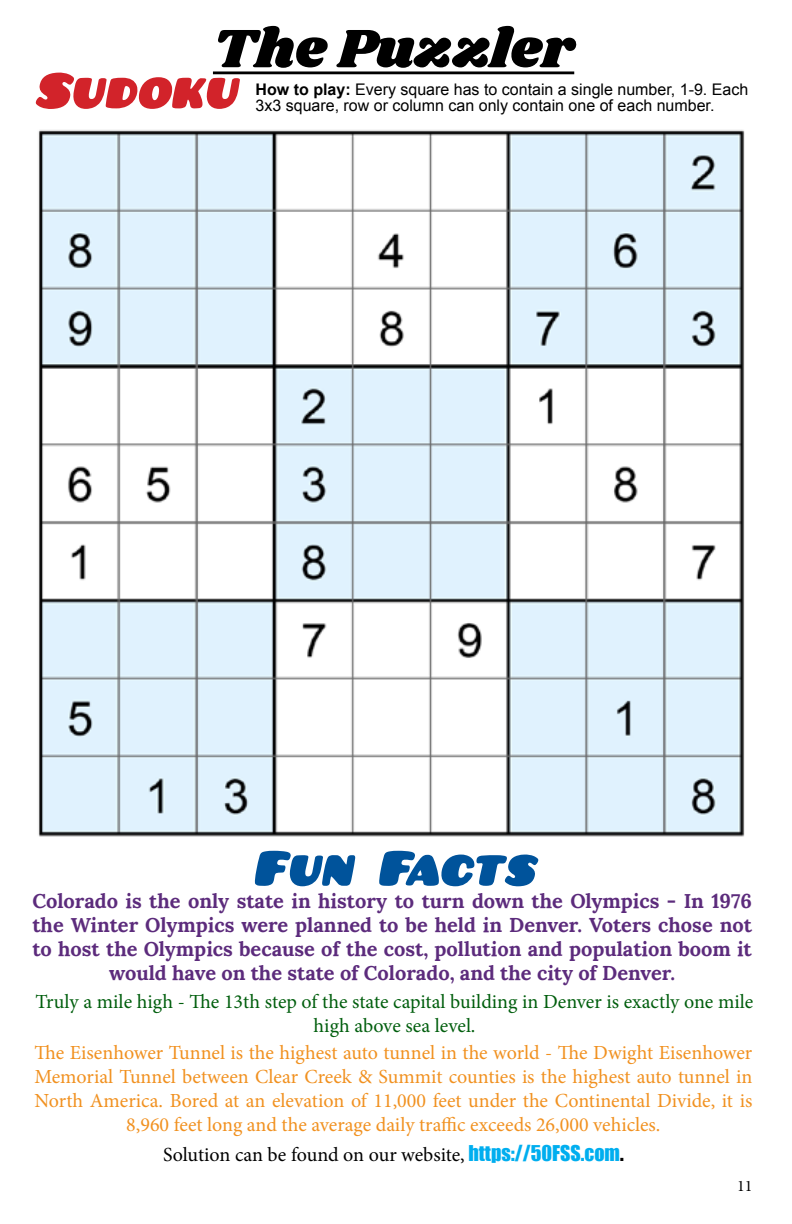
<style>
.page{position:relative;width:792px;height:1224px;background:#fff}
.page>*{position:absolute;margin:0;border:0;box-sizing:border-box;transform-origin:0 0}
.t1{font:56px "Shrikhand";color:#000}
.t2{font:italic 54px "Pusab";color:#00539b}
.t3{font:italic 54px "Pusab";color:#d2232a}
.t4{font:20px/24px "Minion Pro";color:#f19120;text-align:center}
.t5{font:700 20px/24px "Lora";color:#5c2b7c;text-align:center}
.t6{font:20px/24px "Minion Pro";color:#005e0d;text-align:center}
.t7{font:20px "Minion Pro";letter-spacing:-.005em;color:#000}
.t8{font:16px/16px "Arial";color:#000}
.t9{font:16px "Minion Pro";color:#000}
.s1{font-weight:700}
.s2{font-family:"Impact";color:#00aeef}
.s3{font-family:"Impact"}
</style>
<div class="page">
<hr style="left:213px;top:71px;width:361px;height:3px;background:#000">
<img style="left:38px;top:130px;width:707px;height:707px">
<h1 class="t1" style="left:213px;top:10px;width:363px">The Puzzler</h1>
<h2 class="t3" style="left:34px;top:61px;width:215px">Sudoku</h2>
<p class="t8" style="left:256px;top:82px;width:494px"><span class="s1">How to play:</span> Every square has to contain a single number, 1-9. Each<br>3x3 square, row or column can only contain one of each number.</p>
<h2 class="t2" style="left:252px;top:838px;width:295px">Fun Facts</h2>
<p class="t5" style="left:32px;top:887px;width:721px">Colorado is the only state in history to turn down the Olympics - In 1976 the Winter Olympics were planned to be held in Denver. Voters chose not to host the Olympics because of the cost, pollution and population boom it would have on the state of Colorado, and the city of Denver.</p>
<p class="t6" style="left:36px;top:989px;width:719px">Truly a mile high - The 13th step of the state capital building in Denver is exactly one mile high above sea level.</p>
<p class="t4" style="left:34px;top:1041px;width:720px">The Eisenhower Tunnel is the highest auto tunnel in the world - The Dwight Eisenhower Memorial Tunnel between Clear Creek &amp; Summit counties is the highest auto tunnel in North America. Bored at an elevation of 11,000 feet under the Continental Divide, it is 8,960 feet long and the average daily traffic exceeds 26,000 vehicles.</p>
<p class="t7" style="left:163px;top:1141px;width:462px">Solution can be found on our website, <span class="s2">https://50FSS.com</span><span class="s3">.</span></p>
<p class="t9" style="left:737px;top:1175px;width:17px">11</p>
</div>
